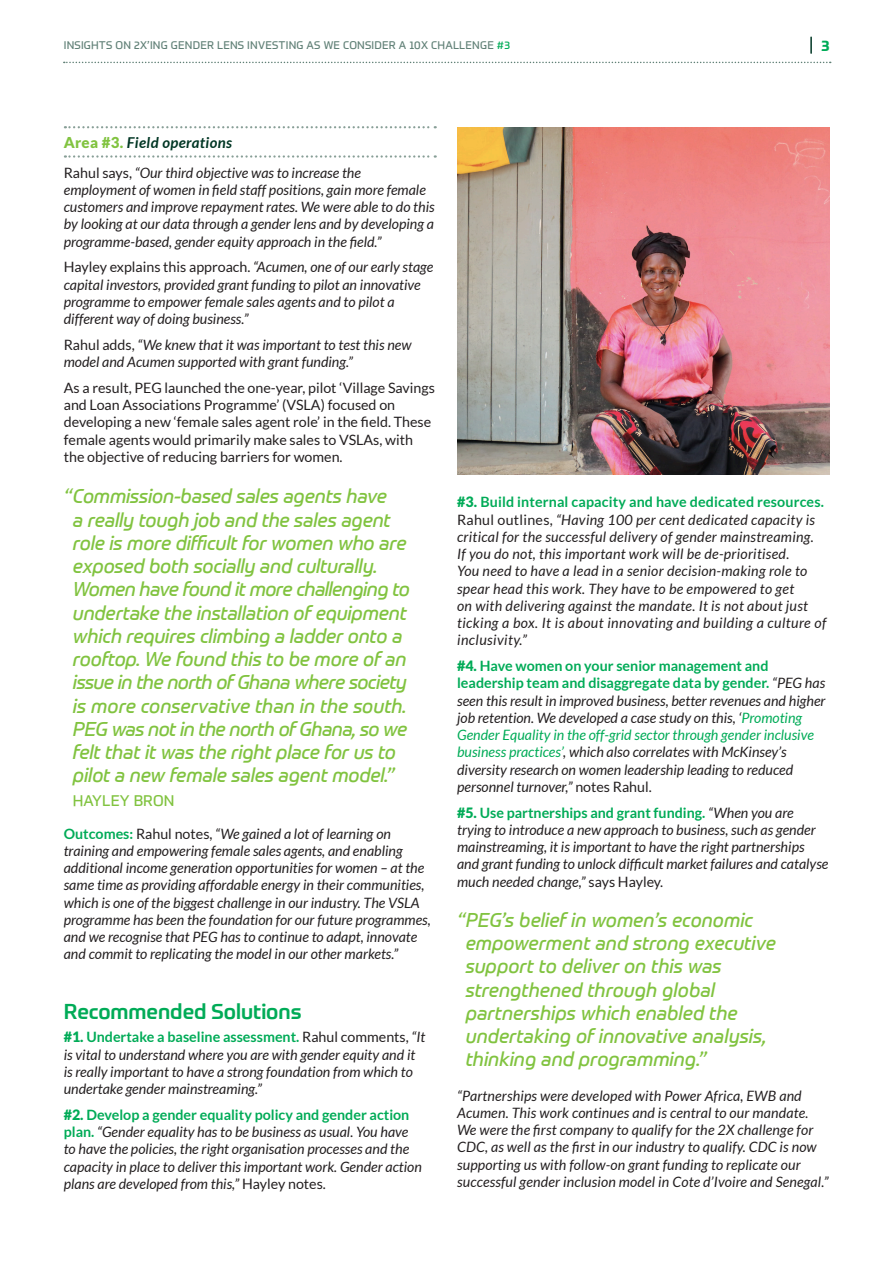
<style>
.page{position:relative;width:893px;height:1263px;background:#fff}
.page>*{position:absolute;margin:0;border:0;box-sizing:border-box;transform-origin:0 0}
.t1{font:500 21px "Prometo";color:#00ab57}
.QUOTE{font:italic 19.5px/23.2px "Prometo";letter-spacing:-.01em;color:#81c340}
.challenges{font:italic 700 15px "Lato";letter-spacing:.025em;color:#003624}
.QUOTE-2{font:15px "Prometo";letter-spacing:.01em;color:#81c340}
.t2{font:700 15px "Prometo";color:#00ab57}
.body{font:italic 14.25px/17.2px "Lato";color:#231f20}
.body-2{font:italic 14.25px/17.2px "Lato";letter-spacing:.02em;color:#231f20}
.body-3{font:14.25px/17.2px "Lato";color:#231f20}
.t3{font:10.8px "Prometo";letter-spacing:.02em;color:#608076}
.s1{color:#00ab57}
.s2{font-weight:900;font-style:normal;color:#81c340}
.s3{font-style:normal}
.s4{font-weight:700;font-style:normal;color:#00ab57}
.s5{font-weight:900;font-style:normal;color:#00ab57}
</style>
<div class="page">
<svg style="left:810px;top:37px;width:2px;height:16px"></svg>
<svg style="left:64px;top:62px;width:767px;height:1px"></svg>
<svg style="left:65px;top:126px;width:371px;height:2px"></svg>
<svg style="left:65px;top:155px;width:371px;height:3px"></svg>
<img style="left:457px;top:128px;width:372px;height:347px">
<p class="t3" style="left:64px;top:38px;width:448px">INSIGHTS ON 2X’ING GENDER LENS INVESTING AS WE CONSIDER A 10X CHALLENGE <span class="s1">#3</span></p>
<p class="t2" style="left:822px;top:36px;width:10px">3</p>
<p class="challenges" style="left:64px;top:133px;width:170px"><span class="s2">Area #3.</span> Field operations</p>
<p class="body" style="left:64px;top:164px;width:372px"><span class="s3">Rahul says,</span> “Our third objective was to increase the employment of women in field staff positions, gain more female customers and improve repayment rates. We were able to do this by looking at our data through a gender lens and by developing a programme-based, gender equity approach in the field.”</p>
<p class="body" style="left:64px;top:259px;width:371px"><span class="s3">Hayley explains this approach.</span> “Acumen, one of our early stage capital investors, provided grant funding to pilot an innovative programme to empower female sales agents and to pilot a different way of doing business.”</p>
<p class="body" style="left:64px;top:336px;width:349px"><span class="s3">Rahul adds,</span> “We knew that it was important to test this new model and Acumen supported with grant funding.”</p>
<p class="body-3" style="left:64px;top:379px;width:373px">As a result, PEG launched the one-year, pilot ‘Village Savings and Loan Associations Programme’ (VSLA) focused on developing a new ‘female sales agent role’ in the field. These female agents would primarily make sales to VSLAs, with the objective of reducing barriers for women.</p>
<p class="QUOTE" style="left:73px;top:485px;width:339px;text-indent:-9px">“Commission-based sales agents have<br>a really tough job and the sales agent role is more difficult for women who are exposed both socially and culturally.<br>Women have found it more challenging to undertake the installation of equipment which requires climbing a ladder onto a rooftop. We found this to be more of an issue in the north of Ghana where society is more conservative than in the south.<br>PEG was not in the north of Ghana, so we felt that it was the right place for us to pilot a new female sales agent model.”</p>
<p class="QUOTE-2" style="left:73px;top:791px;width:103px">HAYLEY BRON</p>
<p class="body" style="left:64px;top:825px;width:368px"><span class="s4">Outcomes:</span> <span class="s3">Rahul notes,</span> “We gained a lot of learning on training and empowering female sales agents, and enabling additional income generation opportunities for women – at the same time as providing affordable energy in their communities, which is one of the biggest challenge in our industry. The VSLA programme has been the foundation for our future programmes, and we recognise that PEG has to continue to adapt, innovate and commit to replicating the model in our other markets.”</p>
<p class="t1" style="left:64px;top:998px;width:239px">Recommended Solutions</p>
<p class="body" style="left:64px;top:1029px;width:363px"><span class="s5">#1.</span> <span class="s4">Undertake a baseline assessment.</span> <span class="s3">Rahul comments,</span> “It is vital to understand where you are with gender equity and it is really important to have a strong foundation from which to undertake gender mainstreaming.”</p>
<p class="body" style="left:64px;top:1106px;width:360px"><span class="s5">#2.</span> <span class="s4">Develop a gender equality policy and gender action plan.</span> “Gender equality has to be business as usual. You have to have the policies, the right organisation processes and the capacity in place to deliver this important work. Gender action plans are developed from this,” <span class="s3">Hayley notes.</span></p>
<p class="body-2" style="left:457px;top:494px;width:371px"><span class="s5">#3.</span> <span class="s4">Build internal capacity and have dedicated resources.<br></span><span class="s3">Rahul outlines,</span> “Having 100 per cent dedicated capacity is critical for the successful delivery of gender mainstreaming.<br>If you do not, this important work will be de-prioritised.<br>You need to have a lead in a senior decision-making role to spear head this work. They have to be empowered to get<br>on with delivering against the mandate. It is not about just ticking a box. It is about innovating and building a culture of inclusivity.”</p>
<p class="body" style="left:457px;top:658px;width:370px"><span class="s5">#4.</span> <span class="s4">Have women on your senior management and leadership team and disaggregate data by gender.</span> “PEG has seen this result in improved business, better revenues and higher job retention. We developed a case study on this, ‘<span class="s1">Promoting Gender Equality in the off-grid sector through gender inclusive business practices’</span>, which also correlates with McKinsey’s diversity research on women leadership leading to reduced personnel turnover,” <span class="s3">notes Rahul.</span></p>
<p class="body" style="left:457px;top:804px;width:373px"><span class="s5">#5.</span> <span class="s4">Use partnerships and grant funding.</span> “When you are trying to introduce a new approach to business, such as gender mainstreaming, it is important to have the right partnerships and grant funding to unlock difficult market failures and catalyse much needed change,” <span class="s3">says Hayley.</span></p>
<p class="QUOTE" style="left:466px;top:908px;width:312px;text-indent:-9px">“PEG’s belief in women’s economic empowerment and strong executive support to deliver on this was strengthened through global partnerships which enabled the undertaking of innovative analysis, thinking and programming.”</p>
<p class="body" style="left:457px;top:1087px;width:373px">“Partnerships were developed with Power Africa, EWB and Acumen. This work continues and is central to our mandate.<br>We were the first company to qualify for the 2X challenge for CDC, as well as the first in our industry to qualify. CDC is now supporting us with follow-on grant funding to replicate our successful gender inclusion model in Cote d’Ivoire and Senegal.”</p>
</div>
